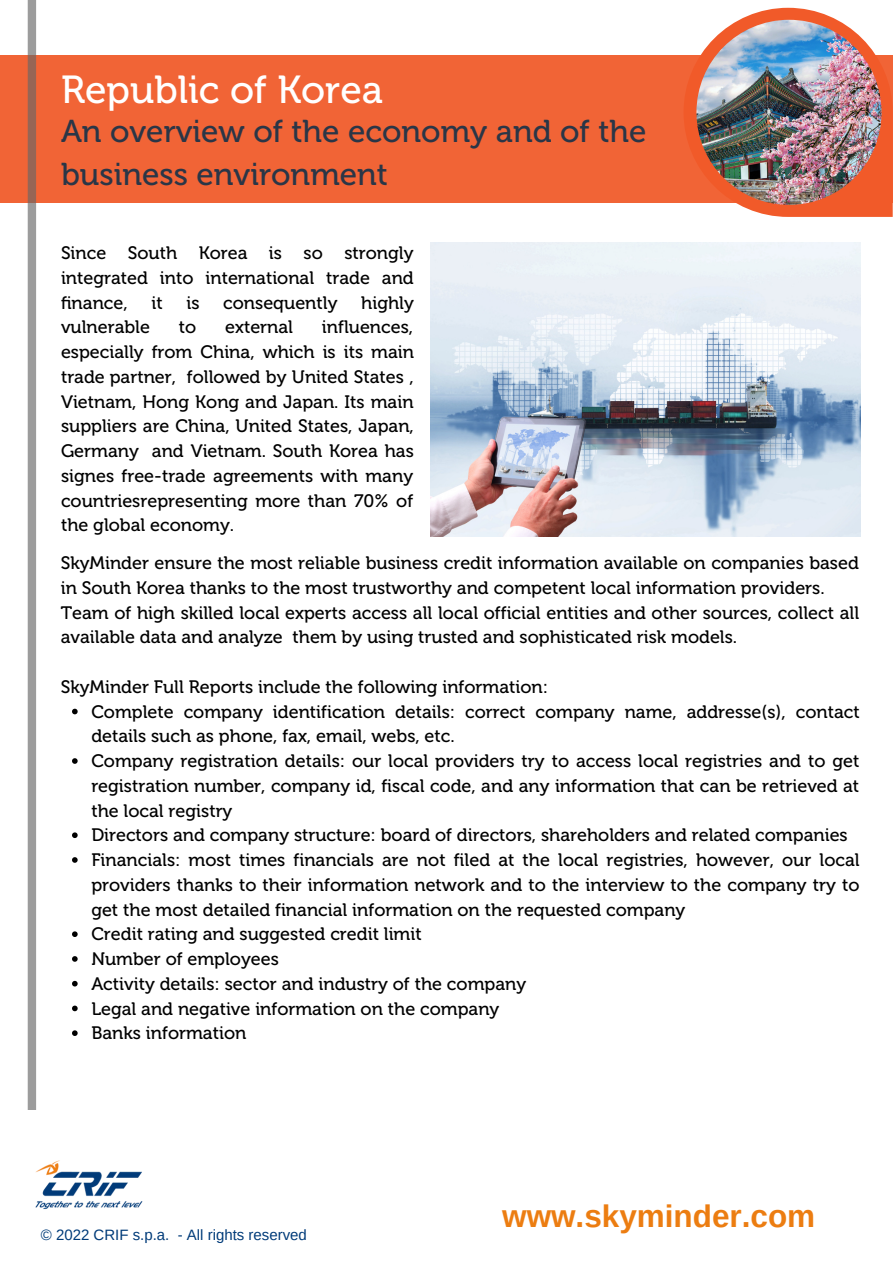
<style>
.page{position:relative;width:893px;height:1264px;background:#fff}
.page>*{position:absolute;margin:0;border:0;box-sizing:border-box;transform-origin:0 0}
.t1{font:39px "Museo 500";color:#fff}
.t2{font:31.5px/43.5px "Museo 500";color:#2a3647}
.t3{font:700 31.5px "Arimo";color:#ec7d11}
.t4{font:18px/24.8px "Museo 500";color:#000;text-align:justify}
.t5{font:15px "Arimo";color:#003b79}
</style>
<div class="page">
<div style="left:0;top:56px;width:892px;height:147px;background:#f16436"></div>
<svg style="left:28px;top:0;width:8px;height:1109px"></svg>
<svg style="left:683px;top:8px;width:209px;height:209px"></svg>
<img style="left:696px;top:20px;width:185px;height:185px;border-radius:50%">
<img style="left:35px;top:1160px;width:108px;height:49px">
<img style="left:430px;top:243px;width:429px;height:293px">
<svg style="left:72px;top:708px;width:6px;height:6px"></svg>
<svg style="left:72px;top:758px;width:6px;height:5px"></svg>
<svg style="left:72px;top:832px;width:6px;height:6px"></svg>
<svg style="left:72px;top:857px;width:6px;height:5px"></svg>
<svg style="left:72px;top:931px;width:6px;height:6px"></svg>
<svg style="left:72px;top:956px;width:6px;height:5px"></svg>
<svg style="left:72px;top:980px;width:6px;height:6px"></svg>
<svg style="left:72px;top:1005px;width:6px;height:6px"></svg>
<svg style="left:72px;top:1030px;width:6px;height:5px"></svg>
<h1 class="t1" style="left:61px;top:66px;width:323px">Republic of Korea</h1>
<h2 class="t2" style="left:61px;top:109px;width:587px">An overview of the economy and of the business environment</h2>
<p class="t4" style="left:61px;top:241px;width:354px">Since South Korea is so strongly integrated into international trade and finance,</p>
<p class="t4" style="left:151px;top:290px;width:13px">it</p>
<p class="t4" style="left:186px;top:290px;width:15px">is</p>
<p class="t4" style="left:223px;top:290px;width:116px">consequently</p>
<p class="t4" style="left:361px;top:290px;width:54px">highly</p>
<p class="t4" style="left:61px;top:315px;width:354px;text-indent:261px">influences, especially from China, which is its main trade partner, followed by United States , Vietnam, Hong Kong and Japan. Its main suppliers are China, United States, Japan, Germany and Vietnam. South Korea has signes free-trade agreements with many countriesrepresenting more than 70% of the global economy.</p>
<p class="t4" style="left:61px;top:315px;width:91px">vulnerable</p>
<p class="t4" style="left:179px;top:315px;width:19px">to</p>
<p class="t4" style="left:225px;top:315px;width:69px">external</p>
<p class="t4" style="left:61px;top:550px;width:799px;text-align:left">SkyMinder ensure the most reliable business credit information available on companies based in South Korea thanks to the most trustworthy and competent local information providers.<br>Team of high skilled local experts access all local official entities and other sources, collect all available data and analyze them by using trusted and sophisticated risk models.</p>
<p class="t4" style="left:61px;top:674px;width:489px">SkyMinder Full Reports include the following information:</p>
<p class="t4" style="left:91px;top:699px;width:769px;text-align:left">Complete company identification details: correct company name, addresse(s), contact details such as phone, fax, email, webs, etc.<br>Company registration details: our local providers try to access local registries and to get registration number, company id, fiscal code, and any information that can be retrieved at the local registry<br>Directors and company structure: board of directors, shareholders and related companies Financials: most times financials are not filed at the local registries, however, our local providers thanks to their information network and to the interview to the company try to get the most detailed financial information on the requested company<br>Credit rating and suggested credit limit<br>Number of employees<br>Activity details: sector and industry of the company<br>Legal and negative information on the company<br>Banks information</p>
<p class="t5" style="left:41px;top:1226px;width:267px">© 2022 CRIF s.p.a. - All rights reserved</p>
<h2 class="t3" style="left:502px;top:1198px;width:314px">www.skyminder.com</h2>
</div>
